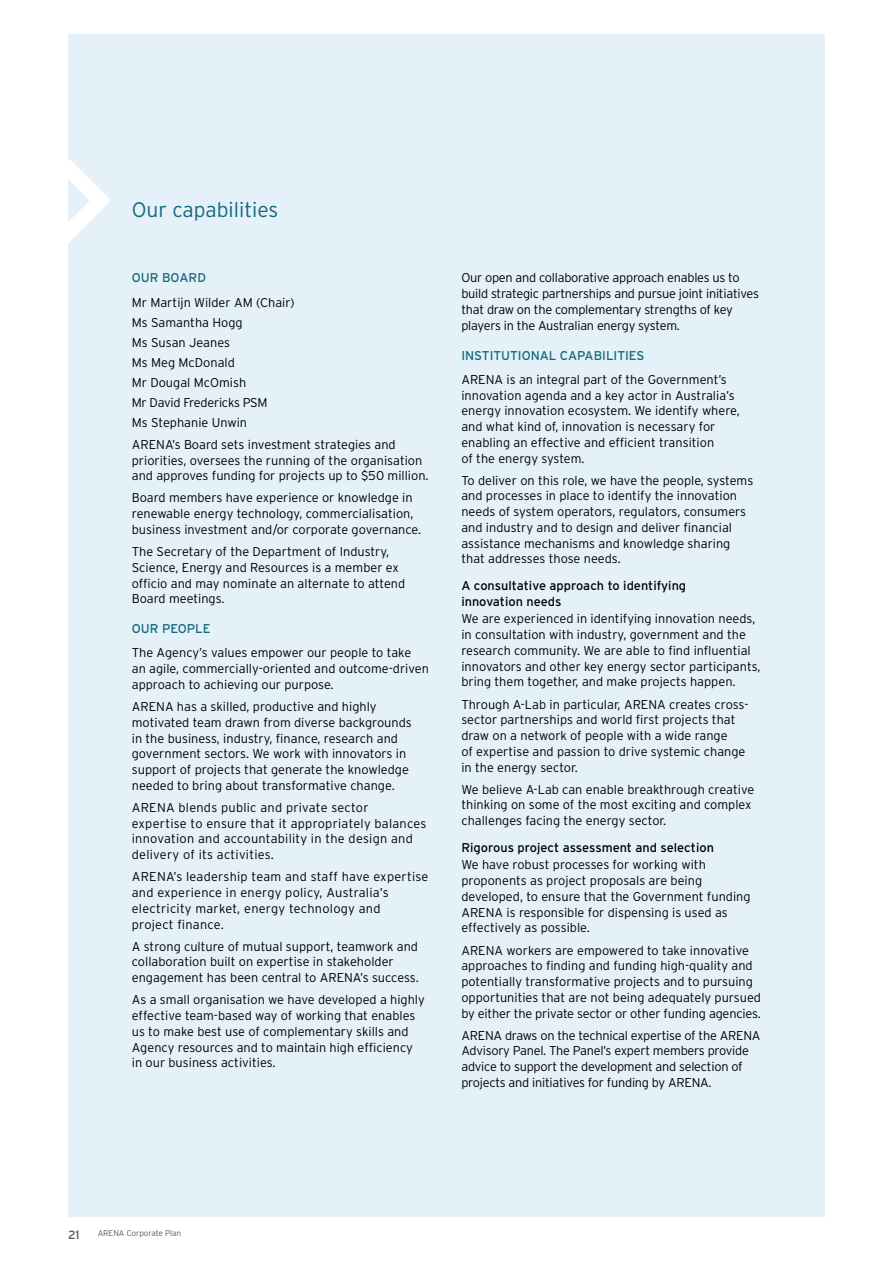
<style>
.page{position:relative;width:893px;height:1263px;background:#fff}
.page>*{position:absolute;margin:0;border:0;box-sizing:border-box;transform-origin:0 0}
.t1{font:300 21px "Interstate";color:#14697a}
.t2{font:300 12.75px/15.8px "Interstate";color:#000}
.t3{font:300 12.75px/15.8px "Interstate";letter-spacing:-.02em;color:#000}
.t4{font:300 12.75px/15.8px "Interstate";letter-spacing:.02em;color:#000}
.t5{font:12.75px/15.8px "Interstate";color:#000}
.t6{font:12.75px "Interstate";color:#14697a}
.t7{font:12px "Interstate";color:#58595b}
.t8{font:300 8.25px "Interstate";letter-spacing:-.01em;color:#58595b}
</style>
<div class="page">
<div style="left:68px;top:34px;width:757px;height:1182px;background:#e5f1f8"></div>
<svg style="left:68px;top:158px;width:43px;height:85px"></svg>
<h1 class="t1" style="left:132px;top:198px;width:148px">Our capabilities</h1>
<p class="t6" style="left:132px;top:271px;width:76px">OUR BOARD</p>
<p class="t2" style="left:132px;top:292px;width:164px;line-height:20px">Mr Martijn Wilder AM (Chair)<br>Ms Samantha Hogg<br>Ms Susan Jeanes<br>Ms Meg McDonald<br>Mr Dougal McOmish<br>Mr David Fredericks PSM<br>Ms Stephanie Unwin</p>
<p class="t2" style="left:132px;top:436px;width:298px">ARENA’s Board sets investment strategies and priorities, oversees the running of the organisation and approves funding for projects up to $50 million.</p>
<p class="t2" style="left:132px;top:490px;width:291px">Board members have experience or knowledge in renewable energy technology, commercialisation, business investment and/or corporate governance.</p>
<p class="t2" style="left:132px;top:544px;width:275px">The Secretary of the Department of Industry, Science, Energy and Resources is a member ex officio and may nominate an alternate to attend Board meetings.</p>
<p class="t6" style="left:132px;top:621px;width:80px">OUR PEOPLE</p>
<p class="t2" style="left:132px;top:645px;width:299px">The Agency’s values empower our people to take<br>an agile, commercially-oriented and outcome-driven approach to achieving our purpose.</p>
<p class="t2" style="left:132px;top:699px;width:281px">ARENA has a skilled, productive and highly motivated team drawn from diverse backgrounds in the business, industry, finance, research and government sectors. We work with innovators in support of projects that generate the knowledge needed to bring about transformative change.</p>
<p class="t4" style="left:132px;top:799px;width:296px">ARENA blends public and private sector expertise to ensure that it appropriately balances innovation and accountability in the design and delivery of its activities.</p>
<p class="t4" style="left:132px;top:869px;width:298px">ARENA’s leadership team and staff have expertise and experience in energy policy, Australia’s electricity market, energy technology and<br>project finance.</p>
<p class="t2" style="left:132px;top:938px;width:288px">A strong culture of mutual support, teamwork and collaboration built on expertise in stakeholder engagement has been central to ARENA’s success.</p>
<p class="t2" style="left:132px;top:992px;width:295px">As a small organisation we have developed a highly effective team-based way of working that enables us to make best use of complementary skills and Agency resources and to maintain high efficiency in our business activities.</p>
<p class="t3" style="left:461px;top:270px;width:299px">Our open and collaborative approach enables us to build strategic partnerships and pursue joint initiatives that draw on the complementary strengths of key players in the Australian energy system.</p>
<p class="t6" style="left:461px;top:348px;width:185px">INSTITUTIONAL CAPABILITIES</p>
<p class="t2" style="left:461px;top:371px;width:280px">ARENA is an integral part of the Government’s innovation agenda and a key actor in Australia’s energy innovation ecosystem. We identify where, and what kind of, innovation is necessary for enabling an effective and efficient transition<br>of the energy system.</p>
<p class="t2" style="left:461px;top:472px;width:293px">To deliver on this role, we have the people, systems and processes in place to identify the innovation needs of system operators, regulators, consumers and industry and to design and deliver financial assistance mechanisms and knowledge sharing that addresses those needs.</p>
<p class="t5" style="left:461px;top:577px;width:226px">A consultative approach to identifying innovation needs</p>
<p class="t2" style="left:461px;top:611px;width:301px">We are experienced in identifying innovation needs, in consultation with industry, government and the research community. We are able to find influential innovators and other key energy sector participants, bring them together, and make projects happen.</p>
<p class="t2" style="left:461px;top:696px;width:289px">Through A-Lab in particular, ARENA creates cross&shy;sector partnerships and world first projects that draw on a network of people with a wide range<br>of expertise and passion to drive systemic change in the energy sector.</p>
<p class="t2" style="left:461px;top:781px;width:294px">We believe A-Lab can enable breakthrough creative thinking on some of the most exciting and complex challenges facing the energy sector.</p>
<p class="t5" style="left:461px;top:839px;width:254px">Rigorous project assessment and selection</p>
<p class="t2" style="left:461px;top:857px;width:291px">We have robust processes for working with proponents as project proposals are being developed, to ensure that the Government funding ARENA is responsible for dispensing is used as effectively as possible.</p>
<p class="t2" style="left:461px;top:942px;width:301px">ARENA workers are empowered to take innovative approaches to finding and funding high-quality and potentially transformative projects and to pursuing opportunities that are not being adequately pursued by either the private sector or other funding agencies.</p>
<p class="t3" style="left:461px;top:1027px;width:301px">ARENA draws on the technical expertise of the ARENA Advisory Panel. The Panel’s expert members provide advice to support the development and selection of projects and initiatives for funding by ARENA.</p>
<p class="t7" style="left:68px;top:1228px;width:13px">21</p>
<p class="t8" style="left:98px;top:1228px;width:85px">ARENA Corporate Plan</p>
</div>
